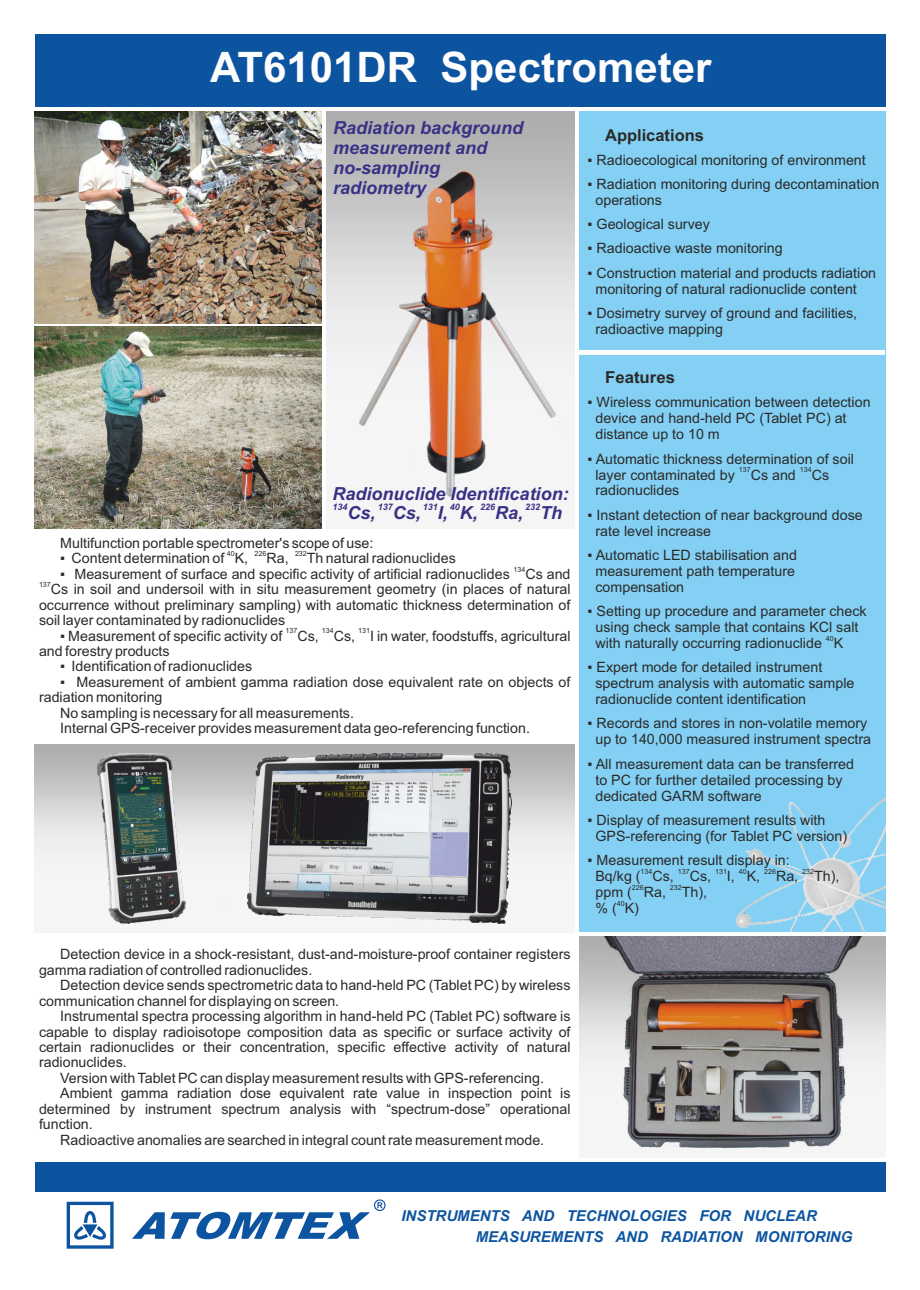
<style>
.page{position:relative;width:920px;height:1290px;background:#fff}
.page>*{position:absolute;margin:0;border:0;box-sizing:border-box;transform-origin:0 0}
.t1{font:700 42px "Arial";color:#fefefe}
.t2{font:italic 700 18px/20.1px "Arial";color:#393185}
.t3{font:700 16.5px "Arial";color:#2b2a29}
.t4{font:italic 700 15px/21.3px "Arial";color:#0c54a0}
.t5{font:14.25px/15.5px "Arial";color:#2b2a29}
.t6{font:italic 700 9px "Arial";color:#393185}
.t7{font:7.2px "Arial";color:#2b2a29}
</style>
<div class="page">
<div style="left:35px;top:35px;width:850px;height:72px;background:#0c54a0"></div>
<div style="left:579px;top:111px;width:306px;height:821px;background:#83d0f4"></div>
<img style="left:35px;top:745px;width:540px;height:179px">
<img style="left:247px;top:753px;width:265px;height:170px">
<img style="left:736px;top:798px;width:149px;height:134px">
<hr style="left:566px;top:350px;width:319px;height:4px;background:#fefefe">
<img style="left:359px;top:171px;width:206px;height:325px">
<img style="left:35px;top:326px;width:287px;height:202px">
<img style="left:35px;top:111px;width:287px;height:213px">
<img style="left:601px;top:936px;width:262px;height:213px">
<img style="left:98px;top:753px;width:88px;height:170px">
<div style="left:35px;top:1162px;width:850px;height:29px;background:#0c54a0"></div>
<svg style="left:132px;top:1199px;width:254px;height:40px"></svg>
<svg style="left:67px;top:1202px;width:47px;height:47px"></svg>
<h1 class="t1" style="left:210px;top:51px;width:503px">AT6101DR Spectrometer</h1>
<p class="t2" style="left:333px;top:119px;width:192px">Radiation background measurement and no-sampling radiometry</p>
<p class="t2" style="left:333px;top:485px;width:238px">Radionuclide Identification:</p>
<p class="t6" style="left:333px;top:503px;width:17px">134</p>
<p class="t6" style="left:378px;top:503px;width:17px">137</p>
<p class="t6" style="left:423px;top:503px;width:17px">131</p>
<p class="t6" style="left:450px;top:503px;width:12px">40</p>
<p class="t6" style="left:480px;top:503px;width:17px">226</p>
<p class="t6" style="left:525px;top:503px;width:17px">232</p>
<p class="t2" style="left:348px;top:504px;width:216px">Cs, Cs, I, K, Ra, Th</p>
<p class="t5" style="left:60px;top:536px;width:315px">Multifunction portable spectrometer's scope of use:</p>
<p class="t7" style="left:227px;top:551px;width:9px">40</p>
<p class="t7" style="left:255px;top:551px;width:13px">226</p>
<p class="t7" style="left:295px;top:551px;width:13px">232</p>
<p class="t5" style="left:60px;top:552px;width:190px">▪ Content determination of K,</p>
<p class="t5" style="left:266px;top:552px;width:24px">Ra,</p>
<p class="t5" style="left:307px;top:552px;width:150px">Th natural radionuclides</p>
<p class="t7" style="left:514px;top:566px;width:13px">134</p>
<p class="t5" style="left:60px;top:567px;width:512px">▪ Measurement of surface and specific activity of artificial radionuclides Cs and</p>
<p class="t7" style="left:39px;top:582px;width:13px">137</p>
<p class="t5" style="left:39px;top:583px;width:533px;text-align:justify;text-indent:12px">Cs in soil and undersoil with in situ measurement geometry (in places of natural occurrence without preliminary sampling) with automatic thickness determination of soil layer contaminated by radionuclides</p>
<p class="t7" style="left:286px;top:628px;width:13px">137</p>
<p class="t7" style="left:322px;top:628px;width:13px">134</p>
<p class="t7" style="left:358px;top:628px;width:13px">131</p>
<p class="t5" style="left:39px;top:629px;width:533px;text-indent:21px">▪ Measurement of specific activity of Cs, Cs, I in water, foodstuffs, agricultural and forestry products</p>
<p class="t5" style="left:60px;top:660px;width:193px">▪ Identification of radionuclides</p>
<p class="t5" style="left:39px;top:675px;width:533px;text-indent:21px">▪ Measurement of ambient gamma radiation dose equivalent rate on objects of radiation monitoring</p>
<p class="t5" style="left:60px;top:706px;width:295px">No sampling is necessary for all measurements.</p>
<p class="t5" style="left:60px;top:722px;width:471px">Internal GPS-receiver provides measurement data geo-referencing function.</p>
<p class="t5" style="left:39px;top:948px;width:533px;text-indent:21px">Detection device in a shock-resistant, dust-and-moisture-proof container registers gamma radiation of controlled radionuclides.</p>
<p class="t5" style="left:39px;top:1010px;width:533px;text-align:justify;text-indent:21px">Instrumental spectra processing algorithm in hand-held PC (Tablet PC) software is capable to display radioisotope composition data as specific or surface activity of certain radionuclides or their concentration, specific effective activity of natural radionuclides.</p>
<p class="t5" style="left:60px;top:1087px;width:512px">Ambient gamma radiation dose equivalent rate value in inspection point is</p>
<p class="t5" style="left:39px;top:1102px;width:533px">determined by instrument spectrum analysis with “spectrum-dose” operational</p>
<p class="t5" style="left:39px;top:1118px;width:55px">function.</p>
<p class="t5" style="left:60px;top:1133px;width:485px">Radioactive anomalies are searched in integral count rate measurement mode.</p>
<p class="t5" style="left:39px;top:979px;width:533px;text-indent:21px">Detection device sends spectrometric data to hand-held PC (Tablet PC) by wireless communication channel for displaying on screen.</p>
<p class="t5" style="left:60px;top:1071px;width:485px">Version with Tablet PC can display measurement results with GPS-referencing.</p>
<p class="t3" style="left:605px;top:129px;width:100px">Applications</p>
<p class="t5" style="left:588px;top:153px;width:280px">▪ Radioecological monitoring of environment</p>
<p class="t5" style="left:595px;top:177px;width:285px;line-height:15.9px;text-indent:-8px">▪ Radiation monitoring during decontamination operations</p>
<p class="t5" style="left:588px;top:218px;width:124px">▪ Geological survey</p>
<p class="t5" style="left:588px;top:242px;width:197px">▪ Radioactive waste monitoring</p>
<p class="t5" style="left:595px;top:266px;width:282px;line-height:15.9px;text-indent:-8px">▪ Construction material and products radiation monitoring of natural radionuclide content</p>
<p class="t5" style="left:595px;top:322px;width:129px">radioactive mapping</p>
<p class="t5" style="left:588px;top:306px;width:271px">▪ Dosimetry survey of ground and facilities,</p>
<p class="t3" style="left:605px;top:371px;width:71px">Features</p>
<p class="t5" style="left:595px;top:396px;width:277px;line-height:15.9px;text-indent:-8px">▪ Wireless communication between detection device and hand-held PC (Tablet PC) at distance up to 10 m</p>
<p class="t5" style="left:588px;top:452px;width:268px">▪ Automatic thickness determination of soil</p>
<p class="t7" style="left:739px;top:467px;width:13px">137</p>
<p class="t7" style="left:800px;top:467px;width:13px">134</p>
<p class="t5" style="left:595px;top:468px;width:235px;line-height:15.9px">layer contaminated by Cs and Cs radionuclides</p>
<p class="t5" style="left:588px;top:508px;width:277px">▪ Instant detection of near background dose</p>
<p class="t5" style="left:595px;top:524px;width:117px">rate level increase</p>
<p class="t5" style="left:588px;top:549px;width:211px">▪ Automatic LED stabilisation and</p>
<p class="t5" style="left:595px;top:564px;width:201px">measurement path temperature</p>
<p class="t5" style="left:595px;top:580px;width:90px">compensation</p>
<p class="t5" style="left:588px;top:605px;width:281px">▪ Setting up procedure and parameter check</p>
<p class="t5" style="left:595px;top:621px;width:264px">using check sample that contains KCl salt</p>
<p class="t7" style="left:826px;top:636px;width:9px">40</p>
<p class="t5" style="left:595px;top:636px;width:249px">with naturally occurring radionuclide K</p>
<p class="t5" style="left:588px;top:661px;width:236px">▪ Expert mode for detailed instrument</p>
<p class="t5" style="left:595px;top:677px;width:260px">spectrum analysis with automatic sample</p>
<p class="t5" style="left:595px;top:693px;width:212px">radionuclide content identification</p>
<p class="t5" style="left:588px;top:717px;width:281px">▪ Records and stores in non-volatile memory</p>
<p class="t5" style="left:595px;top:733px;width:277px">up to 140,000 measured instrument spectra</p>
<p class="t5" style="left:588px;top:757px;width:268px">▪ All measurement data can be transferred</p>
<p class="t5" style="left:595px;top:773px;width:249px;line-height:15.9px">to PC for further detailed processing by dedicated GARM software</p>
<p class="t5" style="left:588px;top:813px;width:239px">▪ Display of measurement results with</p>
<p class="t5" style="left:595px;top:829px;width:253px">GPS-referencing (for Tablet PC version)</p>
<p class="t5" style="left:588px;top:854px;width:204px">▪ Measurement result display in:</p>
<p class="t7" style="left:641px;top:868px;width:13px">134</p>
<p class="t7" style="left:678px;top:868px;width:13px">137</p>
<p class="t7" style="left:715px;top:868px;width:13px">131</p>
<p class="t7" style="left:739px;top:868px;width:9px">40</p>
<p class="t7" style="left:764px;top:868px;width:13px">226</p>
<p class="t7" style="left:802px;top:868px;width:13px">232</p>
<p class="t5" style="left:595px;top:869px;width:245px">Bq/kg ( Cs, Cs, I, K, Ra, Th),</p>
<p class="t7" style="left:632px;top:884px;width:13px">226</p>
<p class="t7" style="left:670px;top:884px;width:13px">232</p>
<p class="t5" style="left:595px;top:885px;width:113px">ppm ( Ra, Th),</p>
<p class="t7" style="left:617px;top:900px;width:9px">40</p>
<p class="t5" style="left:595px;top:901px;width:45px">% ( K)</p>
<p class="t4" style="left:476px;top:1206px;width:378px;text-indent:-74px">INSTRUMENTS AND TECHNOLOGIES FOR NUCLEAR<br>MEASUREMENTS AND RADIATION MONITORING</p>
</div>
